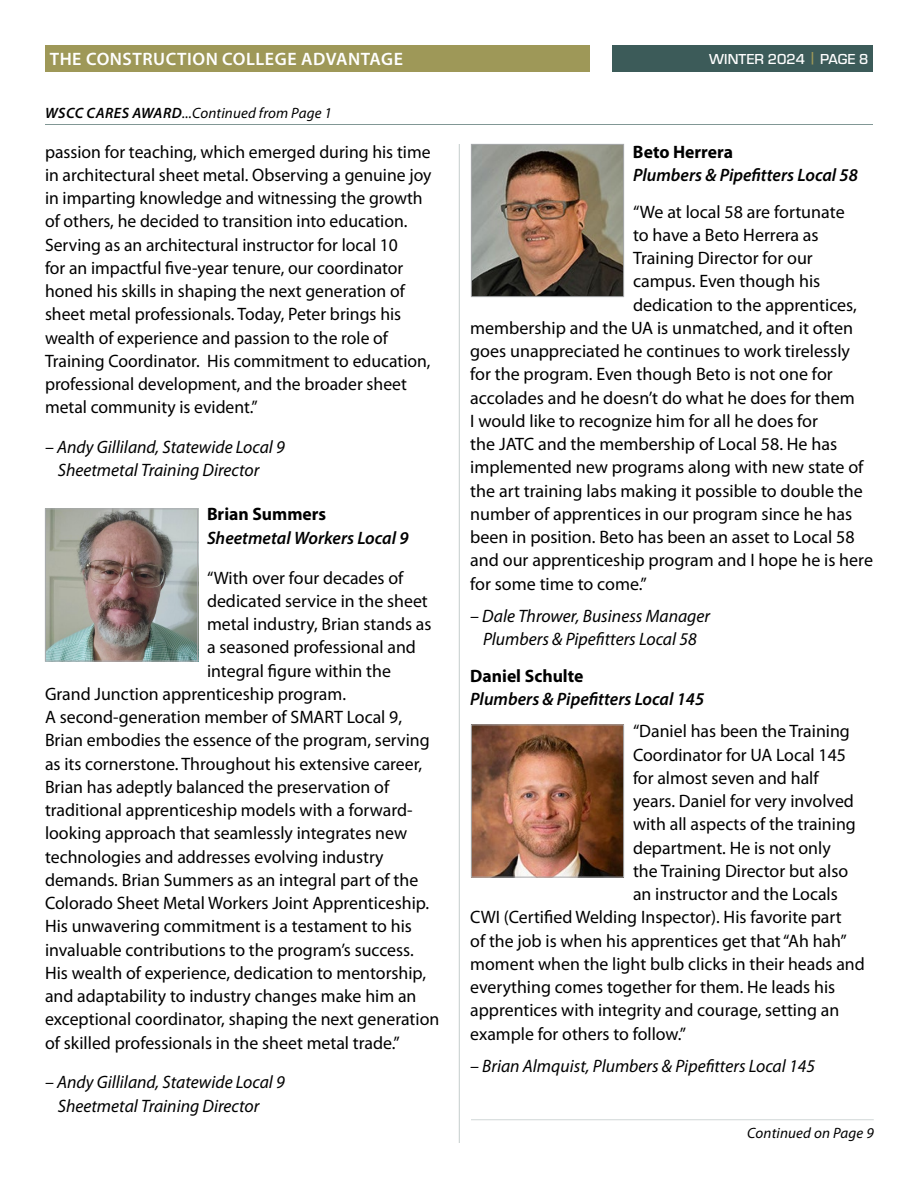
<style>
.page{position:relative;width:918px;height:1188px;background:#fff}
.page>*{position:absolute;margin:0;border:0;box-sizing:border-box;transform-origin:0 0}
.t1{font:18px/23.2px "Myriad Pro";color:#000}
.t2{font:italic 18px/23.2px "Myriad Pro";color:#000}
.t3{font:italic 600 18px "Myriad Pro";color:#000}
.t4{font:700 18px "Myriad Pro";color:#000}
.t5{font:600 18px "Myriad Pro";letter-spacing:.03em;color:#fff}
.t6{font:italic 15px "Myriad Pro";letter-spacing:.01em;color:#000}
.t7{font:500 15px "Eurostile";color:#fff}
.s1{color:#9e9858}
.s2{font-weight:600}
</style>
<div class="page">
<div style="left:45px;top:45px;width:545px;height:27px;background:#9e9858"></div>
<div style="left:612px;top:45px;width:261px;height:27px;background:#3c5b59"></div>
<img style="left:47px;top:510px;width:149px;height:150px">
<div style="left:45px;top:508px;width:153px;height:154px;border:1px solid #a7a9ac"></div>
<img style="left:473px;top:146px;width:149px;height:149px">
<div style="left:471px;top:144px;width:153px;height:153px;border:1px solid #a7a9ac"></div>
<img style="left:473px;top:726px;width:149px;height:150px">
<div style="left:471px;top:724px;width:153px;height:154px;border:1px solid #a7a9ac"></div>
<hr style="left:459px;top:144px;width:1px;height:999px;background:#d0d7d6">
<hr style="left:45px;top:124px;width:828px;height:1px;background:#819795">
<hr style="left:471px;top:1119px;width:403px;height:1px;background:#d0d7d6">
<p class="t5" style="left:50px;top:48px;width:355px">THE CONSTRUCTION COLLEGE ADVANTAGE</p>
<p class="t7" style="left:709px;top:48px;width:161px">WINTER 2024 <span class="s1">|</span> PAGE 8</p>
<p class="t6" style="left:45px;top:104px;width:288px"><span class="s2">WSCC CARES AWARD</span>...Continued from Page 1</p>
<p class="t1" style="left:45px;top:140px;width:388px">passion for teaching, which emerged during his time in architectural sheet metal. Observing a genuine joy in imparting knowledge and witnessing the growth of others, he decided to transition into education.<br>Serving as an architectural instructor for local 10<br>for an impactful five-year tenure, our coordinator honed his skills in shaping the next generation of sheet metal professionals. Today, Peter brings his wealth of experience and passion to the role of Training Coordinator. His commitment to education, professional development, and the broader sheet metal community is evident.”</p>
<p class="t2" style="left:58px;top:435px;width:229px;text-indent:-13px">– Andy Gilliland, Statewide Local 9<br>Sheetmetal Training Director</p>
<p class="t4" style="left:207px;top:503px;width:121px">Brian Summers</p>
<p class="t3" style="left:207px;top:526px;width:203px">Sheetmetal Workers Local 9</p>
<p class="t1" style="left:207px;top:566px;width:198px">“With over four decades of</p>
<p class="t1" style="left:207px;top:589px;width:222px">dedicated service in the sheet</p>
<p class="t1" style="left:207px;top:612px;width:226px">metal industry, Brian stands as</p>
<p class="t1" style="left:207px;top:635px;width:210px">a seasoned professional and</p>
<p class="t1" style="left:207px;top:659px;width:185px">integral figure within the</p>
<p class="t1" style="left:45px;top:682px;width:303px">Grand Junction apprenticeship program.</p>
<p class="t1" style="left:45px;top:705px;width:359px">A second-generation member of SMART Local 9,</p>
<p class="t1" style="left:45px;top:728px;width:386px">Brian embodies the essence of the program, serving</p>
<p class="t1" style="left:45px;top:752px;width:379px">as its cornerstone. Throughout his extensive career,</p>
<p class="t1" style="left:45px;top:775px;width:346px">Brian has adeptly balanced the preservation of</p>
<p class="t1" style="left:45px;top:798px;width:369px">traditional apprenticeship models with a forward-</p>
<p class="t1" style="left:45px;top:821px;width:364px">looking approach that seamlessly integrates new</p>
<p class="t1" style="left:45px;top:845px;width:340px">technologies and addresses evolving industry</p>
<p class="t1" style="left:45px;top:868px;width:375px">demands. Brian Summers as an integral part of the</p>
<p class="t1" style="left:45px;top:891px;width:386px">Colorado Sheet Metal Workers Joint Apprenticeship.</p>
<p class="t1" style="left:45px;top:914px;width:368px">His unwavering commitment is a testament to his</p>
<p class="t1" style="left:45px;top:938px;width:370px">invaluable contributions to the program’s success.</p>
<p class="t1" style="left:45px;top:961px;width:383px">His wealth of experience, dedication to mentorship,</p>
<p class="t1" style="left:45px;top:984px;width:373px">and adaptability to industry changes make him an</p>
<p class="t1" style="left:45px;top:1007px;width:396px">exceptional coordinator, shaping the next generation</p>
<p class="t1" style="left:45px;top:1031px;width:356px">of skilled professionals in the sheet metal trade.”</p>
<p class="t2" style="left:58px;top:1070px;width:229px;text-indent:-13px">– Andy Gilliland, Statewide Local 9<br>Sheetmetal Training Director</p>
<p class="t4" style="left:633px;top:140px;width:102px">Beto Herrera</p>
<p class="t3" style="left:633px;top:163px;width:226px">Plumbers &amp; Pipefitters Local 58</p>
<p class="t1" style="left:633px;top:200px;width:213px">“We at local 58 are fortunate</p>
<p class="t1" style="left:633px;top:223px;width:187px">to have a Beto Herrera as</p>
<p class="t1" style="left:633px;top:246px;width:181px">Training Director for our</p>
<p class="t1" style="left:633px;top:269px;width:189px">campus. Even though his</p>
<p class="t1" style="left:633px;top:293px;width:225px">dedication to the apprentices,</p>
<p class="t1" style="left:470px;top:316px;width:384px">membership and the UA is unmatched, and it often</p>
<p class="t1" style="left:470px;top:339px;width:381px">goes unappreciated he continues to work tirelessly</p>
<p class="t1" style="left:470px;top:362px;width:364px">for the program. Even though Beto is not one for</p>
<p class="t1" style="left:470px;top:386px;width:386px">accolades and he doesn’t do what he does for them</p>
<p class="t1" style="left:470px;top:409px;width:349px">I would like to recognize him for all he does for</p>
<p class="t1" style="left:470px;top:432px;width:369px">the JATC and the membership of Local 58. He has</p>
<p class="t1" style="left:470px;top:455px;width:395px">implemented new programs along with new state of</p>
<p class="t1" style="left:470px;top:479px;width:394px">the art training labs making it possible to double the</p>
<p class="t1" style="left:470px;top:502px;width:384px">number of apprentices in our program since he has</p>
<p class="t1" style="left:470px;top:525px;width:386px">been in position. Beto has been an asset to Local 58</p>
<p class="t1" style="left:470px;top:548px;width:404px">and our apprenticeship program and I hope he is here</p>
<p class="t1" style="left:470px;top:572px;width:178px">for some time to come.”</p>
<p class="t2" style="left:470px;top:604px;width:241px;text-align:center">– Dale Thrower, Business Manager<br>Plumbers &amp; Pipefitters Local 58</p>
<p class="t4" style="left:470px;top:664px;width:115px">Daniel Schulte</p>
<p class="t3" style="left:470px;top:688px;width:235px">Plumbers &amp; Pipefitters Local 145</p>
<p class="t1" style="left:633px;top:719px;width:218px">“Daniel has been the Training</p>
<p class="t1" style="left:633px;top:743px;width:215px">Coordinator for UA Local 145</p>
<p class="t1" style="left:633px;top:766px;width:187px">for almost seven and half</p>
<p class="t1" style="left:633px;top:789px;width:223px">years. Daniel for very involved</p>
<p class="t1" style="left:633px;top:812px;width:224px">with all aspects of the training</p>
<p class="t1" style="left:633px;top:836px;width:199px">department. He is not only</p>
<p class="t1" style="left:633px;top:859px;width:217px">the Training Director but also</p>
<p class="t1" style="left:633px;top:882px;width:206px">an instructor and the Locals</p>
<p class="t1" style="left:470px;top:905px;width:373px">CWI (Certified Welding Inspector). His favorite part</p>
<p class="t1" style="left:470px;top:929px;width:378px">of the job is when his apprentices get that “Ah hah”</p>
<p class="t1" style="left:470px;top:952px;width:396px">moment when the light bulb clicks in their heads and</p>
<p class="t1" style="left:470px;top:975px;width:367px">everything comes together for them. He leads his</p>
<p class="t1" style="left:470px;top:998px;width:370px">apprentices with integrity and courage, setting an</p>
<p class="t1" style="left:470px;top:1022px;width:217px">example for others to follow.”</p>
<p class="t2" style="left:470px;top:1054px;width:346px">– Brian Almquist, Plumbers &amp; Pipefitters Local 145</p>
<p class="t6" style="left:747px;top:1124px;width:128px">Continued on Page 9</p>
</div>
